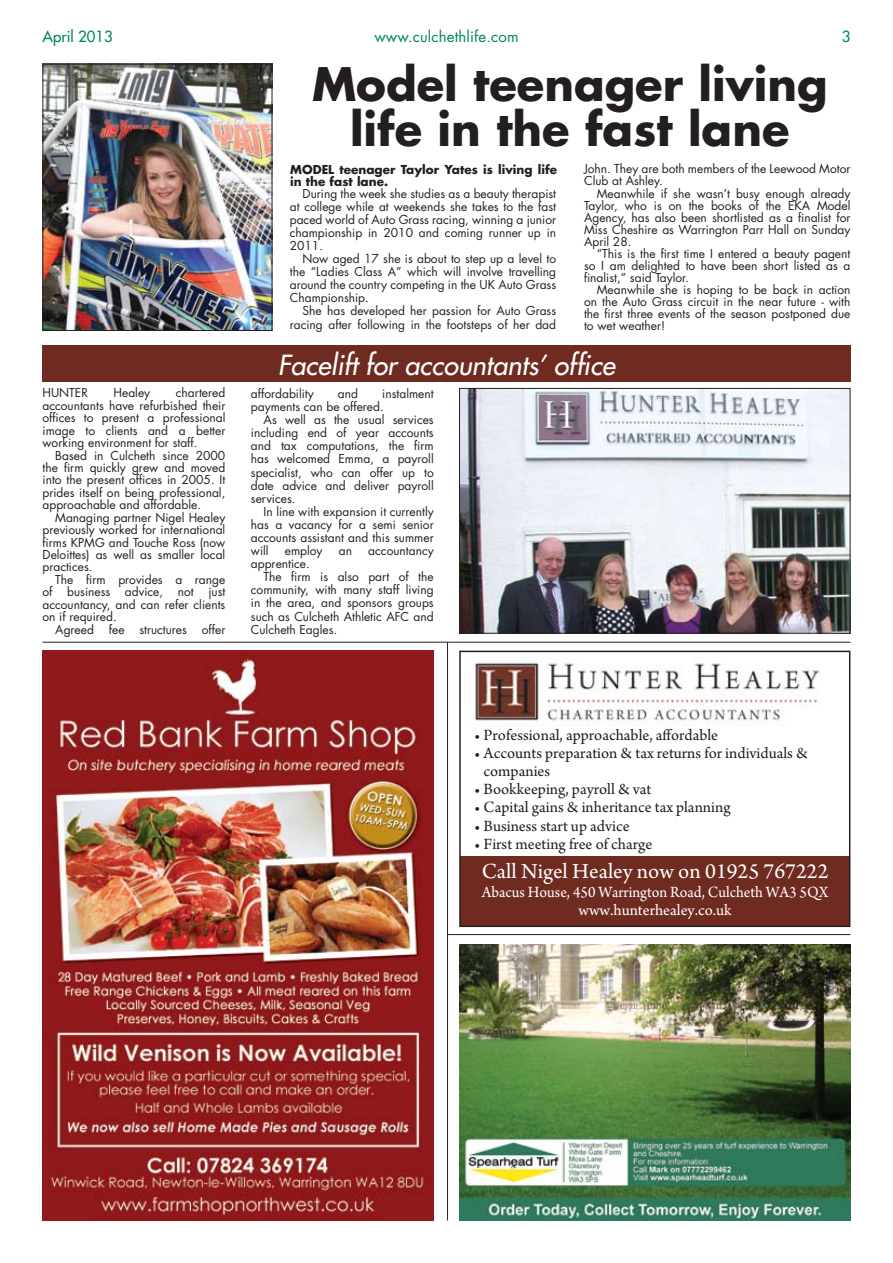
<style>
.page{position:relative;width:893px;height:1263px;background:#fff}
.page>*{position:absolute;margin:0;border:0;box-sizing:border-box;transform-origin:0 0}
.t1{font:700 45px/45px "Futura Std";color:#231f20;text-align:center}
.t2{font:italic 500 27px "Futura Std";color:#fff}
.t3{font:22.8px "Arno Pro";color:#fff}
.t4{font:16.5px/18.1px "Arno Pro";color:#231f20}
.t5{font:16.5px/18px "Arno Pro";color:#fff;text-align:center;scale:.95 1}
.t6{font:15px "Futura Std";letter-spacing:.01em;color:#008852}
.t7{font:500 15px "Futura Std";color:#008852}
.t8{font:12px/13px "Futura Std";color:#231f20;text-align:justify}
.t9{font:700 12px/12px "Futura Std";color:#231f20}
</style>
<div class="page">
<div style="left:43px;top:345px;width:808px;height:37px;background:#6f2b20"></div>
<hr style="left:43px;top:642px;width:807px;height:1px;background:#231f20">
<hr style="left:447px;top:934px;width:403px;height:1px;background:#231f20">
<hr style="left:447px;top:642px;width:1px;height:578px;background:#231f20">
<img style="left:43px;top:651px;width:391px;height:569px">
<div style="left:460px;top:856px;width:389px;height:70px;background:#6f2b20"></div>
<div style="left:459px;top:651px;width:391px;height:276px;border:2px solid #231f20"></div>
<img style="left:474px;top:662px;width:346px;height:64px">
<img style="left:459px;top:944px;width:391px;height:276px">
<img style="left:45px;top:66px;width:225px;height:263px">
<div style="left:43px;top:64px;width:229px;height:267px;border:1px solid #231f20"></div>
<img style="left:461px;top:390px;width:387px;height:242px">
<div style="left:459px;top:388px;width:391px;height:246px;border:1px solid #231f20"></div>
<p class="t7" style="left:43px;top:27px;width:72px">April 2013</p>
<p class="t6" style="left:374px;top:27px;width:146px">www.culchethlife.com</p>
<p class="t7" style="left:842px;top:27px;width:10px">3</p>
<h1 class="t1" style="left:312px;top:61px;width:517px">Model teenager living life in the fast lane</h1>
<p class="t8" style="left:43px;top:387px;width:184px;line-height:12.5px;text-indent:133px">chartered accountants have refurbished their offices to present a professional image to clients and a better working environment for staff.</p>
<p class="t8" style="left:43px;top:449px;width:184px;line-height:12.5px;text-indent:13px">Based in Culcheth since 2000 the firm quickly grew and moved into the present offices in 2005. It prides itself on being professional, approachable and affordable.</p>
<p class="t8" style="left:43px;top:511px;width:184px;line-height:12.5px;text-indent:13px">Managing partner Nigel Healey previously worked for international firms KPMG and Touche Ross (now Deloittes) as well as smaller local practices.</p>
<p class="t8" style="left:43px;top:573px;width:184px;line-height:12.5px;text-indent:13px">The firm provides a range of business advice, not just accountancy, and can refer clients on if required.</p>
<p class="t8" style="left:55px;top:623px;width:172px">Agreed fee structures offer</p>
<p class="t8" style="left:43px;top:387px;width:47px">HUNTER</p>
<p class="t8" style="left:114px;top:387px;width:38px">Healey</p>
<p class="t9" style="left:290px;top:163px;width:268px">MODEL teenager Taylor Yates is living life in the fast lane.</p>
<p class="t8" style="left:290px;top:187px;width:268px;text-indent:13px">During the week she studies as a beauty therapist at college while at weekends she takes to the fast paced world of Auto Grass racing, winning a junior championship in 2010 and coming runner up in 2011.</p>
<p class="t8" style="left:290px;top:252px;width:268px;text-indent:13px">Now aged 17 she is about to step up a level to the “Ladies Class A” which will involve travelling around the country competing in the UK Auto Grass Championship.</p>
<p class="t8" style="left:290px;top:305px;width:268px;text-align:right">She has developed her passion for Auto Grass racing after following in the footsteps of her dad</p>
<p class="t8" style="left:584px;top:163px;width:268px;line-height:12px">John. They are both members of the Leewood Motor<br>Club at Ashley.</p>
<p class="t8" style="left:584px;top:187px;width:268px;line-height:12px;text-indent:13px">Meanwhile if she wasn’t busy enough already Taylor, who is on the books of the EKA Model Agency, has also been shortlisted as a finalist for Miss Cheshire as Warrington Parr Hall on Sunday April 28.</p>
<p class="t8" style="left:584px;top:247px;width:268px;line-height:12px;text-indent:13px">“This is the first time I entered a beauty pagent so I am delighted to have been short listed as a finalist,” said Taylor.</p>
<p class="t8" style="left:584px;top:283px;width:268px;line-height:12px;text-indent:13px">Meanwhile she is hoping to be back in action on the Auto Grass circuit in the near future - with the first three events of the season postponed due to wet weather!</p>
<h2 class="t2" style="left:278px;top:348px;width:339px">Facelift for accountants’ office</h2>
<p class="t8" style="left:251px;top:387px;width:64px">affordability</p>
<p class="t8" style="left:338px;top:387px;width:22px">and</p>
<p class="t8" style="left:251px;top:387px;width:184px;text-indent:131px">instalment payments can be offered.</p>
<p class="t8" style="left:251px;top:413px;width:184px;text-indent:13px">As well as the usual services including end of year accounts and tax computations, the firm has welcomed Emma, a payroll specialist, who can offer up to date advice and deliver payroll services.</p>
<p class="t8" style="left:251px;top:505px;width:184px;text-indent:13px">In line with expansion it currently has a vacancy for a semi senior accounts assistant and this summer will</p>
<p class="t8" style="left:285px;top:544px;width:39px">employ</p>
<p class="t8" style="left:339px;top:544px;width:15px">an</p>
<p class="t8" style="left:368px;top:544px;width:67px">accountancy</p>
<p class="t8" style="left:251px;top:557px;width:61px">apprentice.</p>
<p class="t8" style="left:264px;top:570px;width:172px">The firm is also part of the</p>
<p class="t8" style="left:251px;top:583px;width:184px">community, with many staff living</p>
<p class="t8" style="left:251px;top:597px;width:184px">in the area, and sponsors groups</p>
<p class="t8" style="left:251px;top:610px;width:184px">such as Culcheth Athletic AFC and</p>
<p class="t8" style="left:251px;top:623px;width:88px">Culcheth Eagles.</p>
<h3 class="t4" style="left:474px;top:727px;width:246px">• Professional, approachable, affordable</h3>
<h3 class="t4" style="left:483px;top:745px;width:326px;text-indent:-9px">• Accounts preparation &amp; tax returns for individuals &amp; companies</h3>
<h3 class="t4" style="left:474px;top:781px;width:179px">• Bookkeeping, payroll &amp; vat</h3>
<h3 class="t4" style="left:474px;top:799px;width:258px">• Capital gains &amp; inheritance tax planning</h3>
<h3 class="t4" style="left:474px;top:817px;width:157px">• Business start up advice</h3>
<h3 class="t4" style="left:474px;top:835px;width:180px">• First meeting free of charge</h3>
<h3 class="t3" style="left:482px;top:858px;width:348px">Call Nigel Healey now on 01925 767222</h3>
<h3 class="t5" style="left:482px;top:884px;width:366px">Abacus House, 450 Warrington Road, Culcheth WA3 5QX www.hunterhealey.co.uk</h3>
</div>
